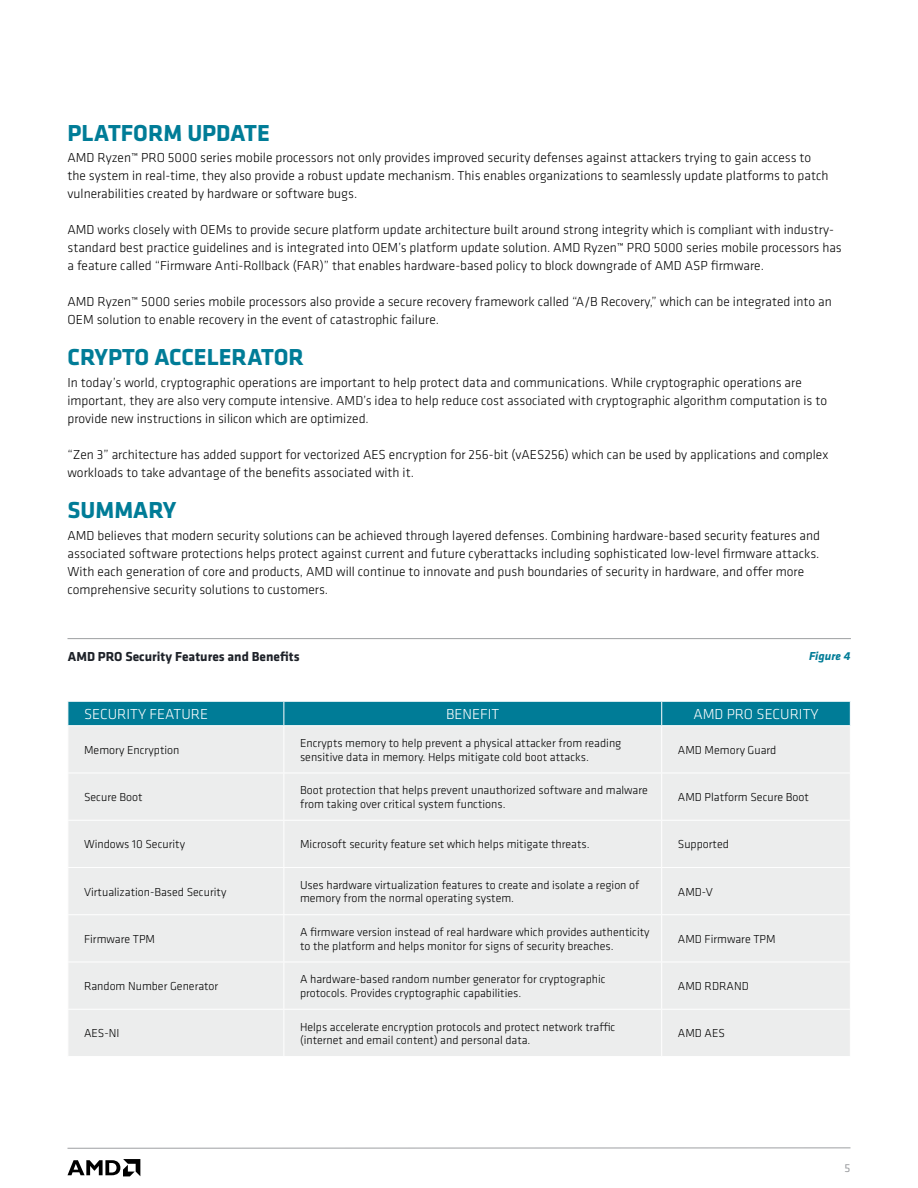
<style>
.page{position:relative;width:918px;height:1188px;background:#fff}
.page>*{position:absolute;margin:0;border:0;box-sizing:border-box;transform-origin:0 0}
.H1_-_Left_-_Teal{font:700 24px "Klavika";color:#007c97}
.Table_Header_-_Left{font:300 15px "Klavika";color:#fff}
.BC1_-_Blk{font:300 13.5px/18px "Klavika";color:#000}
.H6_-_Left_-_Blk{font:700 13.5px "Klavika";color:#1e2229}
.Table_Header_-_Left-2{font:300 12px/13.5px "Klavika";color:#000}
.BC2_Header_-_Teal{font:italic 700 12px "Klavika";color:#007c97}
.t1{font:12px "Klavika";color:#9d9fa2}
</style>
<div class="page">
<svg style="left:67px;top:1159px;width:73px;height:17px"></svg>
<hr style="left:68px;top:1147px;width:783px;height:2px;background:#9d9fa2">
<hr style="left:67px;top:638px;width:784px;height:1px;background:#9d9fa2">
<div style="left:68px;top:726px;width:782px;height:330px;background:#eceded"></div>
<div style="left:67px;top:701px;width:784px;height:24px;background:#007c97"></div>
<hr style="left:283px;top:726px;width:1px;height:47px;background:#fff">
<hr style="left:661px;top:726px;width:1px;height:47px;background:#fff">
<hr style="left:283px;top:773px;width:1px;height:47px;background:#fff">
<hr style="left:661px;top:773px;width:1px;height:47px;background:#fff">
<hr style="left:283px;top:821px;width:1px;height:46px;background:#fff">
<hr style="left:661px;top:821px;width:1px;height:46px;background:#fff">
<hr style="left:283px;top:868px;width:1px;height:46px;background:#fff">
<hr style="left:661px;top:868px;width:1px;height:46px;background:#fff">
<hr style="left:283px;top:915px;width:1px;height:47px;background:#fff">
<hr style="left:661px;top:915px;width:1px;height:47px;background:#fff">
<hr style="left:283px;top:962px;width:1px;height:47px;background:#fff">
<hr style="left:661px;top:962px;width:1px;height:47px;background:#fff">
<hr style="left:283px;top:1010px;width:1px;height:46px;background:#fff">
<hr style="left:661px;top:1010px;width:1px;height:46px;background:#fff">
<hr style="left:67px;top:773px;width:217px;height:1px;background:#fff">
<hr style="left:284px;top:773px;width:378px;height:1px;background:#fff">
<hr style="left:662px;top:773px;width:189px;height:1px;background:#fff">
<hr style="left:67px;top:914px;width:217px;height:1px;background:#fff">
<hr style="left:284px;top:914px;width:378px;height:1px;background:#fff">
<hr style="left:662px;top:914px;width:189px;height:1px;background:#fff">
<hr style="left:67px;top:820px;width:217px;height:1px;background:#fff">
<hr style="left:284px;top:820px;width:378px;height:1px;background:#fff">
<hr style="left:662px;top:820px;width:189px;height:1px;background:#fff">
<hr style="left:67px;top:867px;width:217px;height:1px;background:#fff">
<hr style="left:284px;top:867px;width:378px;height:1px;background:#fff">
<hr style="left:662px;top:867px;width:189px;height:1px;background:#fff">
<hr style="left:67px;top:962px;width:217px;height:1px;background:#fff">
<hr style="left:284px;top:962px;width:378px;height:1px;background:#fff">
<hr style="left:662px;top:962px;width:189px;height:1px;background:#fff">
<hr style="left:67px;top:1009px;width:217px;height:1px;background:#fff">
<hr style="left:284px;top:1009px;width:378px;height:1px;background:#fff">
<hr style="left:662px;top:1009px;width:189px;height:1px;background:#fff">
<p class="H1_-_Left_-_Teal" style="left:68px;top:116px;width:204px">PLATFORM UPDATE</p>
<p class="BC1_-_Blk" style="left:68px;top:148px;width:763px">AMD Ryzen™ PRO 5000 series mobile processors not only provides improved security defenses against attackers trying to gain access to the system in real-time, they also provide a robust update mechanism. This enables organizations to seamlessly update platforms to patch vulnerabilities created by hardware or software bugs.</p>
<p class="BC1_-_Blk" style="left:68px;top:220px;width:776px">AMD works closely with OEMs to provide secure platform update architecture built around strong integrity which is compliant with industry&shy;standard best practice guidelines and is integrated into OEM’s platform update solution. AMD Ryzen™ PRO 5000 series mobile processors has a feature called “Firmware Anti-Rollback (FAR)” that enables hardware-based policy to block downgrade of AMD ASP firmware.</p>
<p class="BC1_-_Blk" style="left:68px;top:292px;width:766px">AMD Ryzen™ 5000 series mobile processors also provide a secure recovery framework called “A/B Recovery,” which can be integrated into an<br>OEM solution to enable recovery in the event of catastrophic failure.</p>
<p class="H1_-_Left_-_Teal" style="left:68px;top:339px;width:238px">CRYPTO ACCELERATOR</p>
<p class="BC1_-_Blk" style="left:68px;top:373px;width:761px">In today’s world, cryptographic operations are important to help protect data and communications. While cryptographic operations are important, they are also very compute intensive. AMD’s idea to help reduce cost associated with cryptographic algorithm computation is to provide new instructions in silicon which are optimized.</p>
<p class="BC1_-_Blk" style="left:68px;top:445px;width:762px">“Zen 3” architecture has added support for vectorized AES encryption for 256-bit (vAES256) which can be used by applications and complex workloads to take advantage of the benefits associated with it.</p>
<p class="H1_-_Left_-_Teal" style="left:68px;top:492px;width:110px">SUMMARY</p>
<p class="BC1_-_Blk" style="left:68px;top:526px;width:754px">AMD believes that modern security solutions can be achieved through layered defenses. Combining hardware-based security features and associated software protections helps protect against current and future cyberattacks including sophisticated low-level firmware attacks.<br>With each generation of core and products, AMD will continue to innovate and push boundaries of security in hardware, and offer more comprehensive security solutions to customers.</p>
<p class="H6_-_Left_-_Blk" style="left:68px;top:647px;width:233px">AMD PRO Security Features and Benefits</p>
<p class="BC2_Header_-_Teal" style="left:809px;top:648px;width:43px">Figure 4</p>
<p class="Table_Header_-_Left" style="left:84px;top:705px;width:126px">SECURITY FEATURE</p>
<p class="Table_Header_-_Left" style="left:446px;top:705px;width:55px">BENEFIT</p>
<p class="Table_Header_-_Left" style="left:693px;top:705px;width:127px">AMD PRO SECURITY</p>
<p class="Table_Header_-_Left-2" style="left:84px;top:743px;width:97px">Memory Encryption</p>
<p class="Table_Header_-_Left-2" style="left:300px;top:736px;width:323px">Encrypts memory to help prevent a physical attacker from reading sensitive data in memory. Helps mitigate cold boot attacks.</p>
<p class="Table_Header_-_Left-2" style="left:678px;top:743px;width:100px">AMD Memory Guard</p>
<p class="Table_Header_-_Left-2" style="left:84px;top:790px;width:60px">Secure Boot</p>
<p class="Table_Header_-_Left-2" style="left:300px;top:784px;width:349px">Boot protection that helps prevent unauthorized software and malware from taking over critical system functions.</p>
<p class="Table_Header_-_Left-2" style="left:678px;top:790px;width:133px">AMD Platform Secure Boot</p>
<p class="Table_Header_-_Left-2" style="left:84px;top:838px;width:102px">Windows 10 Security</p>
<p class="Table_Header_-_Left-2" style="left:300px;top:838px;width:291px">Microsoft security feature set which helps mitigate threats.</p>
<p class="Table_Header_-_Left-2" style="left:678px;top:838px;width:53px">Supported</p>
<p class="Table_Header_-_Left-2" style="left:84px;top:885px;width:144px">Virtualization-Based Security</p>
<p class="Table_Header_-_Left-2" style="left:300px;top:878px;width:341px">Uses hardware virtualization features to create and isolate a region of memory from the normal operating system.</p>
<p class="Table_Header_-_Left-2" style="left:678px;top:885px;width:36px">AMD-V</p>
<p class="Table_Header_-_Left-2" style="left:84px;top:932px;width:73px">Firmware TPM</p>
<p class="Table_Header_-_Left-2" style="left:300px;top:925px;width:351px">A firmware version instead of real hardware which provides authenticity to the platform and helps monitor for signs of security breaches.</p>
<p class="Table_Header_-_Left-2" style="left:678px;top:932px;width:99px">AMD Firmware TPM</p>
<p class="Table_Header_-_Left-2" style="left:84px;top:979px;width:136px">Random Number Generator</p>
<p class="Table_Header_-_Left-2" style="left:300px;top:973px;width:307px">A hardware-based random number generator for cryptographic protocols. Provides cryptographic capabilities.</p>
<p class="Table_Header_-_Left-2" style="left:678px;top:979px;width:72px">AMD RDRAND</p>
<p class="Table_Header_-_Left-2" style="left:84px;top:1027px;width:37px">AES-NI</p>
<p class="Table_Header_-_Left-2" style="left:300px;top:1020px;width:317px">Helps accelerate encryption protocols and protect network traffic (internet and email content) and personal data.</p>
<p class="Table_Header_-_Left-2" style="left:678px;top:1027px;width:49px">AMD AES</p>
<p class="t1" style="left:845px;top:1160px;width:7px">5</p>
</div>
